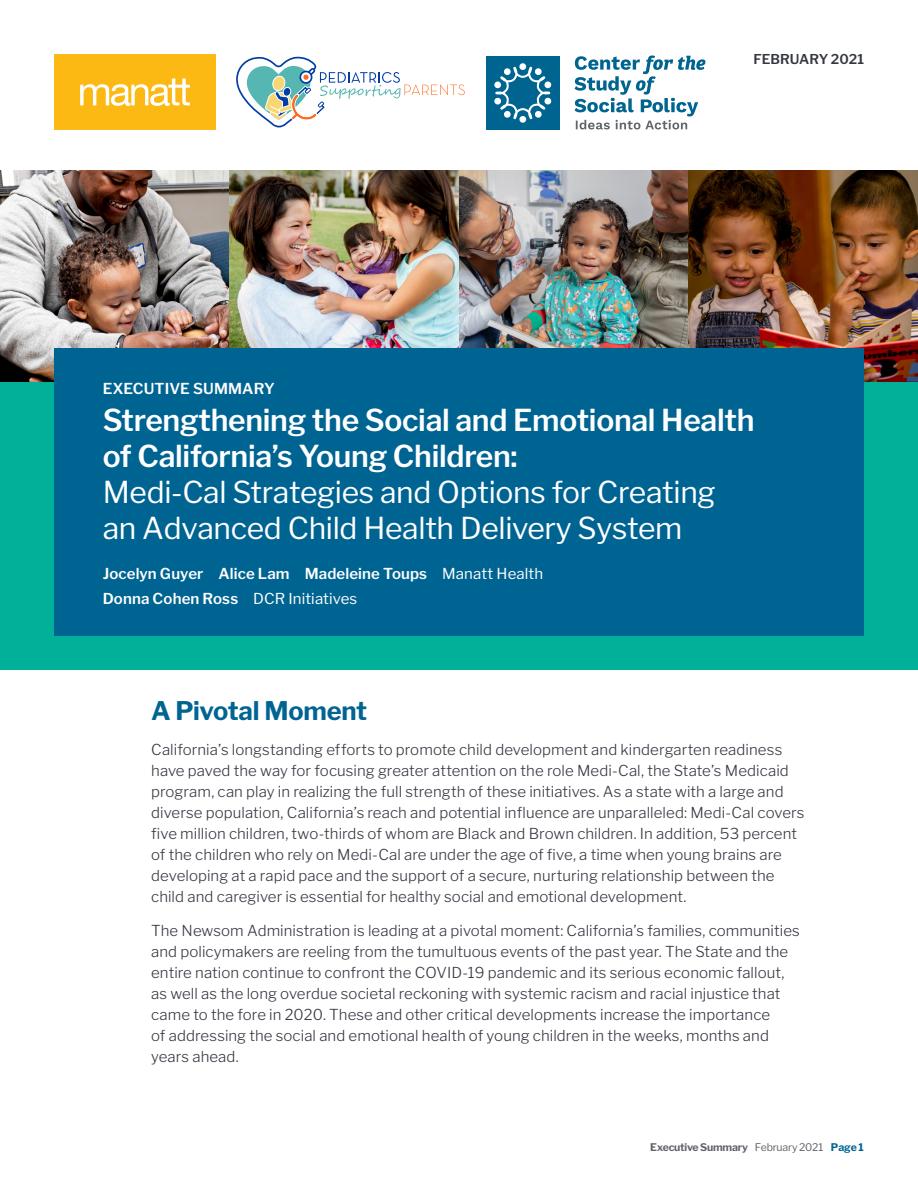
<style>
.page{position:relative;width:918px;height:1188px;background:#fff}
.page>*{position:absolute;margin:0;border:0;box-sizing:border-box;transform-origin:0 0}
.t1{font:30px/36px "Libre Franklin";letter-spacing:-.01em;color:#fff}
.t2{font:600 30px/36px "Libre Franklin";letter-spacing:-.01em;color:#fff}
.t3{font:700 25.5px "Libre Franklin";letter-spacing:-.01em;color:#006492}
.t4{font:300 15px/21px "Libre Franklin";letter-spacing:.005em;color:#343741}
.t5{font:600 15px/24.8px "Libre Franklin";letter-spacing:.01em;color:#fff}
.t6{font:600 13.5px "Libre Franklin";color:#343741}
.t7{font:700 10.5px "Libre Franklin";letter-spacing:-.015em;color:#5f636a}
.s1{font-weight:400}
.s2{color:#006492}
</style>
<div class="page">
<img style="left:0;top:170px;width:230px;height:212px">
<img style="left:230px;top:170px;width:458px;height:178px">
<img style="left:688px;top:170px;width:230px;height:212px">
<div style="left:0;top:382px;width:918px;height:288px;background:#00b098"></div>
<div style="left:54px;top:348px;width:810px;height:288px;background:#006492"></div>
<div style="left:486px;top:56px;width:74px;height:74px;background:#006491"></div>
<div style="left:519px;top:63px;width:7px;height:7px;background:#fff;border-radius:50%"></div>
<div style="left:519px;top:116px;width:7px;height:7px;background:#fff;border-radius:50%"></div>
<svg style="left:494px;top:67px;width:58px;height:52px"></svg>
<svg style="left:575px;top:55px;width:130px;height:74px"></svg>
<svg style="left:236px;top:56px;width:229px;height:71px"></svg>
<div style="left:54px;top:54px;width:162px;height:76px;background:#fdb913"></div>
<svg style="left:80px;top:78px;width:110px;height:28px"></svg>
<p class="t5" style="left:103px;top:377px;width:174px">EXECUTIVE SUMMARY</p>
<p class="t6" style="left:753px;top:51px;width:112px">FEBRUARY 2021</p>
<h1 class="t2" style="left:103px;top:402px;width:653px">Strengthening the Social and Emotional Health of California’s Young Children:</h1>
<h1 class="t1" style="left:103px;top:474px;width:614px">Medi-Cal Strategies and Options for Creating an Advanced Child Health Delivery System</h1>
<p class="t5" style="left:103px;top:561px;width:442px">Jocelyn Guyer Alice Lam Madeleine Toups <span class="s1">Manatt Health<br></span>Donna Cohen Ross <span class="s1">DCR Initiatives</span></p>
<h2 class="t3" style="left:151px;top:696px;width:218px">A Pivotal Moment</h2>
<p class="t4" style="left:151px;top:739px;width:655px">California’s longstanding efforts to promote child development and kindergarten readiness have paved the way for focusing greater attention on the role Medi-Cal, the State’s Medicaid program, can play in realizing the full strength of these initiatives. As a state with a large and diverse population, California’s reach and potential influence are unparalleled: Medi-Cal covers five million children, two-thirds of whom are Black and Brown children. In addition, 53 percent of the children who rely on Medi-Cal are under the age of five, a time when young brains are developing at a rapid pace and the support of a secure, nurturing relationship between the child and caregiver is essential for healthy social and emotional development.</p>
<p class="t4" style="left:151px;top:920px;width:650px">The Newsom Administration is leading at a pivotal moment: California’s families, communities and policymakers are reeling from the tumultuous events of the past year. The State and the entire nation continue to confront the COVID-19 pandemic and its serious economic fallout, as well as the long overdue societal reckoning with systemic racism and racial injustice that came to the fore in 2020. These and other critical developments increase the importance<br>of addressing the social and emotional health of young children in the weeks, months and years ahead.</p>
<p class="t7" style="left:650px;top:1141px;width:215px">Executive Summary <span class="s1">February 2021</span> <span class="s2">Page 1</span></p>
</div>
